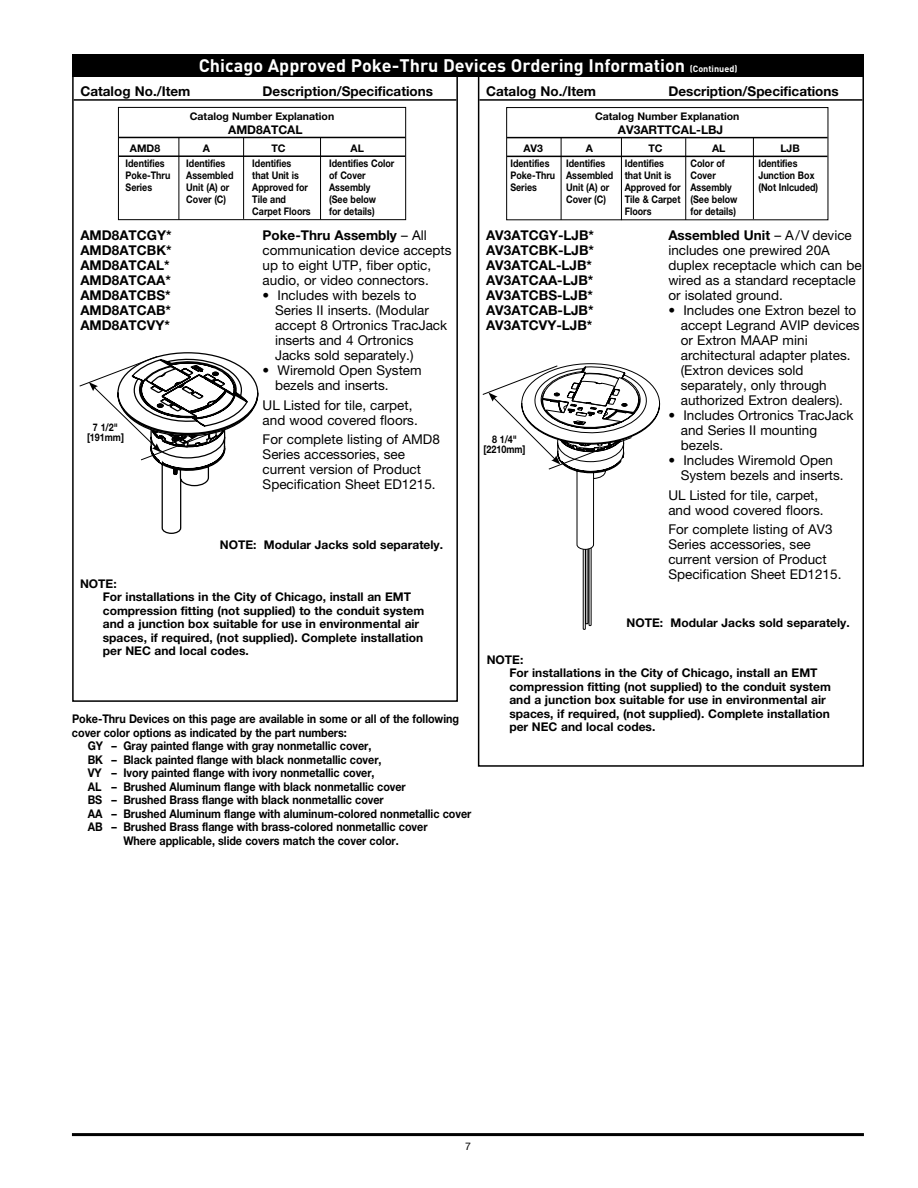
<style>
.page{position:relative;width:918px;height:1188px;background:#fff}
.page>*{position:absolute;margin:0;border:0;box-sizing:border-box;transform-origin:0 0}
.t1{font:700 18px "DIN Pro";color:#fff}
.t2{font:13.5px/15px "Helvetica Neue";color:#000}
.t3{font:700 13.5px "Helvetica Neue";color:#000}
.t4{font:700 12px/13.5px "Helvetica Neue";color:#000}
.t5{font:700 12px "Helvetica Neue";color:#000;scale:.9 1}
.t6{font:700 10.5px/10.5px "Helvetica Neue";color:#000;text-align:center;scale:.85 1}
.t7{font:700 10.5px "Helvetica Neue";color:#000}
.t8{font:10.5px "Helvetica Neue";color:#000}
.s1{font-size:9px}
.s2{font-weight:400}
</style>
<div class="page">
<hr style="left:72px;top:1133px;width:792px;height:3px;background:#000">
<hr style="left:479px;top:99px;width:383px;height:2px;background:#000">
<hr style="left:74px;top:99px;width:382px;height:2px;background:#000">
<div style="left:72px;top:54px;width:792px;height:23px;background:#000"></div>
<svg style="left:79px;top:352px;width:179px;height:182px"></svg>
<svg style="left:482px;top:363px;width:178px;height:267px"></svg>
<hr style="left:119px;top:137px;width:286px;height:1px;background:#000">
<hr style="left:119px;top:155px;width:286px;height:2px;background:#000">
<div style="left:118px;top:107px;width:288px;height:113px;border:1px solid #000"></div>
<hr style="left:179px;top:138px;width:1px;height:82px;background:#000">
<hr style="left:243px;top:138px;width:1px;height:81px;background:#000">
<hr style="left:320px;top:138px;width:1px;height:81px;background:#000">
<hr style="left:507px;top:137px;width:321px;height:1px;background:#000">
<hr style="left:507px;top:156px;width:320px;height:1px;background:#000">
<div style="left:506px;top:107px;width:322px;height:113px;border:1px solid #000"></div>
<hr style="left:561px;top:138px;width:1px;height:82px;background:#000">
<hr style="left:621px;top:137px;width:1px;height:83px;background:#000">
<hr style="left:685px;top:138px;width:1px;height:82px;background:#000">
<hr style="left:753px;top:137px;width:1px;height:82px;background:#000">
<h1 class="t1" style="left:199px;top:53px;width:540px">Chicago Approved Poke-Thru Devices Ordering Information <span class="s1">(Continued)</span></h1>
<p class="t3" style="left:80px;top:83px;width:112px">Catalog No./Item</p>
<p class="t3" style="left:263px;top:83px;width:172px">Description/Specifications</p>
<p class="t7" style="left:190px;top:110px;width:146px">Catalog Number Explanation</p>
<p class="t4" style="left:228px;top:122px;width:76px">AMD8ATCAL</p>
<p class="t7" style="left:130px;top:142px;width:32px">AMD8</p>
<p class="t7" style="left:203px;top:142px;width:9px">A</p>
<p class="t7" style="left:271px;top:142px;width:16px">TC</p>
<p class="t7" style="left:351px;top:142px;width:15px">AL</p>
<p class="t6" style="left:126px;top:158px;width:48px">Identifies</p>
<p class="t6" style="left:186px;top:158px;width:48px">Identifies</p>
<p class="t6" style="left:252px;top:158px;width:48px">Identifies</p>
<p class="t6" style="left:329px;top:158px;width:78px">Identifies Color</p>
<p class="t6" style="left:126px;top:170px;width:54px">Poke-Thru</p>
<p class="t6" style="left:186px;top:170px;width:57px">Assembled</p>
<p class="t6" style="left:252px;top:170px;width:56px">that Unit is</p>
<p class="t6" style="left:329px;top:170px;width:44px">of Cover</p>
<p class="t6" style="left:126px;top:182px;width:33px">Series</p>
<p class="t6" style="left:186px;top:182px;width:52px">Unit (A) or</p>
<p class="t6" style="left:252px;top:182px;width:67px">Approved for</p>
<p class="t6" style="left:329px;top:182px;width:50px">Assembly</p>
<p class="t6" style="left:186px;top:194px;width:48px">Cover (C)</p>
<p class="t6" style="left:252px;top:194px;width:41px">Tile and</p>
<p class="t6" style="left:329px;top:194px;width:57px">(See below</p>
<p class="t6" style="left:252px;top:206px;width:70px">Carpet Floors</p>
<p class="t6" style="left:329px;top:206px;width:55px">for details)</p>
<p class="t3" style="left:80px;top:227px;width:93px">AMD8ATCGY*</p>
<p class="t3" style="left:263px;top:227px;width:166px">Poke-Thru Assembly <span class="s2">– All</span></p>
<p class="t3" style="left:80px;top:242px;width:93px">AMD8ATCBK*</p>
<p class="t2" style="left:263px;top:243px;width:190px">communication device accepts</p>
<p class="t3" style="left:80px;top:257px;width:91px">AMD8ATCAL*</p>
<p class="t2" style="left:263px;top:258px;width:170px">up to eight UTP, fiber optic,</p>
<p class="t3" style="left:80px;top:272px;width:92px">AMD8ATCAA*</p>
<p class="t2" style="left:263px;top:273px;width:168px">audio, or video connectors.</p>
<p class="t3" style="left:80px;top:287px;width:92px">AMD8ATCBS*</p>
<p class="t2" style="left:263px;top:288px;width:155px">• Includes with bezels to</p>
<p class="t3" style="left:80px;top:302px;width:92px">AMD8ATCAB*</p>
<p class="t2" style="left:275px;top:303px;width:155px">Series II inserts. (Modular</p>
<p class="t3" style="left:80px;top:317px;width:91px">AMD8ATCVY*</p>
<p class="t2" style="left:275px;top:318px;width:174px">accept 8 Ortronics TracJack inserts and 4 Ortronics<br>Jacks sold separately.)</p>
<p class="t2" style="left:275px;top:363px;width:148px;text-indent:-12px">• Wiremold Open System bezels and inserts.</p>
<p class="t2" style="left:263px;top:397px;width:157px">UL Listed for tile, carpet, and wood covered floors.</p>
<p class="t2" style="left:263px;top:432px;width:179px">For complete listing of AMD8<br>Series accessories, see current version of Product<br>Specification Sheet ED1215.</p>
<p class="t6" style="left:87px;top:421px;width:45px">7 1/2" [191mm]</p>
<p class="t4" style="left:220px;top:538px;width:225px">NOTE: Modular Jacks sold separately.</p>
<p class="t4" style="left:103px;top:576px;width:323px;text-indent:-23px">NOTE:<br>For installations in the City of Chicago, install an EMT compression fitting (not supplied) to the conduit system and a junction box suitable for use in environmental air spaces, if required, (not supplied). Complete installation per NEC and local codes.</p>
<p class="t5" style="left:72px;top:711px;width:431px">Poke-Thru Devices on this page are available in some or all of the following</p>
<p class="t5" style="left:72px;top:725px;width:307px">cover color options as indicated by the part numbers:</p>
<p class="t5" style="left:88px;top:738px;width:317px">GY – Gray painted flange with gray nonmetallic cover,</p>
<p class="t5" style="left:88px;top:752px;width:328px">BK – Black painted flange with black nonmetallic cover,</p>
<p class="t5" style="left:88px;top:765px;width:320px">VY – Ivory painted flange with ivory nonmetallic cover,</p>
<p class="t5" style="left:88px;top:779px;width:355px">AL – Brushed Aluminum flange with black nonmetallic cover</p>
<p class="t5" style="left:88px;top:792px;width:331px">BS – Brushed Brass flange with black nonmetallic cover</p>
<p class="t5" style="left:88px;top:806px;width:428px">AA – Brushed Aluminum flange with aluminum-colored nonmetallic cover</p>
<p class="t5" style="left:88px;top:819px;width:379px">AB – Brushed Brass flange with brass-colored nonmetallic cover</p>
<p class="t5" style="left:123px;top:833px;width:307px">Where applicable, slide covers match the cover color.</p>
<p class="t3" style="left:486px;top:83px;width:112px">Catalog No./Item</p>
<p class="t3" style="left:668px;top:83px;width:172px">Description/Specifications</p>
<p class="t7" style="left:595px;top:110px;width:146px">Catalog Number Explanation</p>
<p class="t4" style="left:618px;top:122px;width:107px">AV3ARTTCAL-LBJ</p>
<p class="t7" style="left:523px;top:142px;width:21px">AV3</p>
<p class="t7" style="left:586px;top:142px;width:9px">A</p>
<p class="t7" style="left:648px;top:142px;width:16px">TC</p>
<p class="t7" style="left:712px;top:142px;width:15px">AL</p>
<p class="t7" style="left:780px;top:142px;width:21px">LJB</p>
<p class="t6" style="left:510px;top:158px;width:48px">Identifies</p>
<p class="t6" style="left:566px;top:158px;width:48px">Identifies</p>
<p class="t6" style="left:625px;top:158px;width:48px">Identifies</p>
<p class="t6" style="left:691px;top:158px;width:42px">Color of</p>
<p class="t6" style="left:758px;top:158px;width:48px">Identifies</p>
<p class="t6" style="left:510px;top:170px;width:191px">Poke-Thru Assembled that Unit is</p>
<p class="t6" style="left:691px;top:170px;width:31px">Cover</p>
<p class="t6" style="left:758px;top:170px;width:68px">Junction Box</p>
<p class="t6" style="left:510px;top:182px;width:33px">Series</p>
<p class="t6" style="left:566px;top:182px;width:52px">Unit (A) or</p>
<p class="t6" style="left:625px;top:182px;width:127px">Approved for Assembly</p>
<p class="t6" style="left:758px;top:182px;width:72px">(Not Inlcuded)</p>
<p class="t6" style="left:566px;top:194px;width:48px">Cover (C)</p>
<p class="t6" style="left:625px;top:193px;width:134px;line-height:12px;text-align:left">Tile &amp; Carpet (See below<br>Floors</p>
<p class="t6" style="left:691px;top:206px;width:55px">for details)</p>
<p class="t3" style="left:486px;top:227px;width:110px">AV3ATCGY-LJB*</p>
<p class="t3" style="left:668px;top:227px;width:185px">Assembled Unit <span class="s2">– A / V device</span></p>
<p class="t3" style="left:486px;top:242px;width:110px">AV3ATCBK-LJB*</p>
<p class="t2" style="left:668px;top:243px;width:163px">includes one prewired 20A</p>
<p class="t3" style="left:486px;top:257px;width:108px">AV3ATCAL-LJB*</p>
<p class="t2" style="left:668px;top:258px;width:195px">duplex receptacle which can be</p>
<p class="t3" style="left:486px;top:272px;width:109px">AV3ATCAA-LJB*</p>
<p class="t2" style="left:668px;top:273px;width:189px">wired as a standard receptacle</p>
<p class="t3" style="left:486px;top:287px;width:109px">AV3ATCBS-LJB*</p>
<p class="t2" style="left:668px;top:288px;width:116px">or isolated ground.</p>
<p class="t3" style="left:486px;top:302px;width:109px">AV3ATCAB-LJB*</p>
<p class="t2" style="left:668px;top:303px;width:190px">• Includes one Extron bezel to</p>
<p class="t3" style="left:486px;top:317px;width:108px">AV3ATCVY-LJB*</p>
<p class="t2" style="left:681px;top:318px;width:180px">accept Legrand AVIP devices or Extron MAAP mini architectural adapter plates. (Extron devices sold separately, only through authorized Extron dealers).</p>
<p class="t2" style="left:681px;top:408px;width:174px;text-indent:-12px">• Includes Ortronics TracJack and Series II mounting bezels.</p>
<p class="t2" style="left:681px;top:453px;width:164px;text-indent:-12px">• Includes Wiremold Open<br>System bezels and inserts.</p>
<p class="t2" style="left:668px;top:487px;width:157px">UL Listed for tile, carpet, and wood covered floors.</p>
<p class="t2" style="left:668px;top:521px;width:175px">For complete listing of AV3<br>Series accessories, see current version of Product<br>Specification Sheet ED1215.</p>
<p class="t6" style="left:484px;top:433px;width:51px">8 1/4" [2210mm]</p>
<p class="t4" style="left:627px;top:616px;width:225px">NOTE: Modular Jacks sold separately.</p>
<p class="t4" style="left:509px;top:653px;width:323px;text-indent:-23px">NOTE:<br>For installations in the City of Chicago, install an EMT compression fitting (not supplied) to the conduit system and a junction box suitable for use in environmental air spaces, if required, (not supplied). Complete installation per NEC and local codes.</p>
<p class="t8" style="left:465px;top:1140px;width:7px">7</p>
</div>
